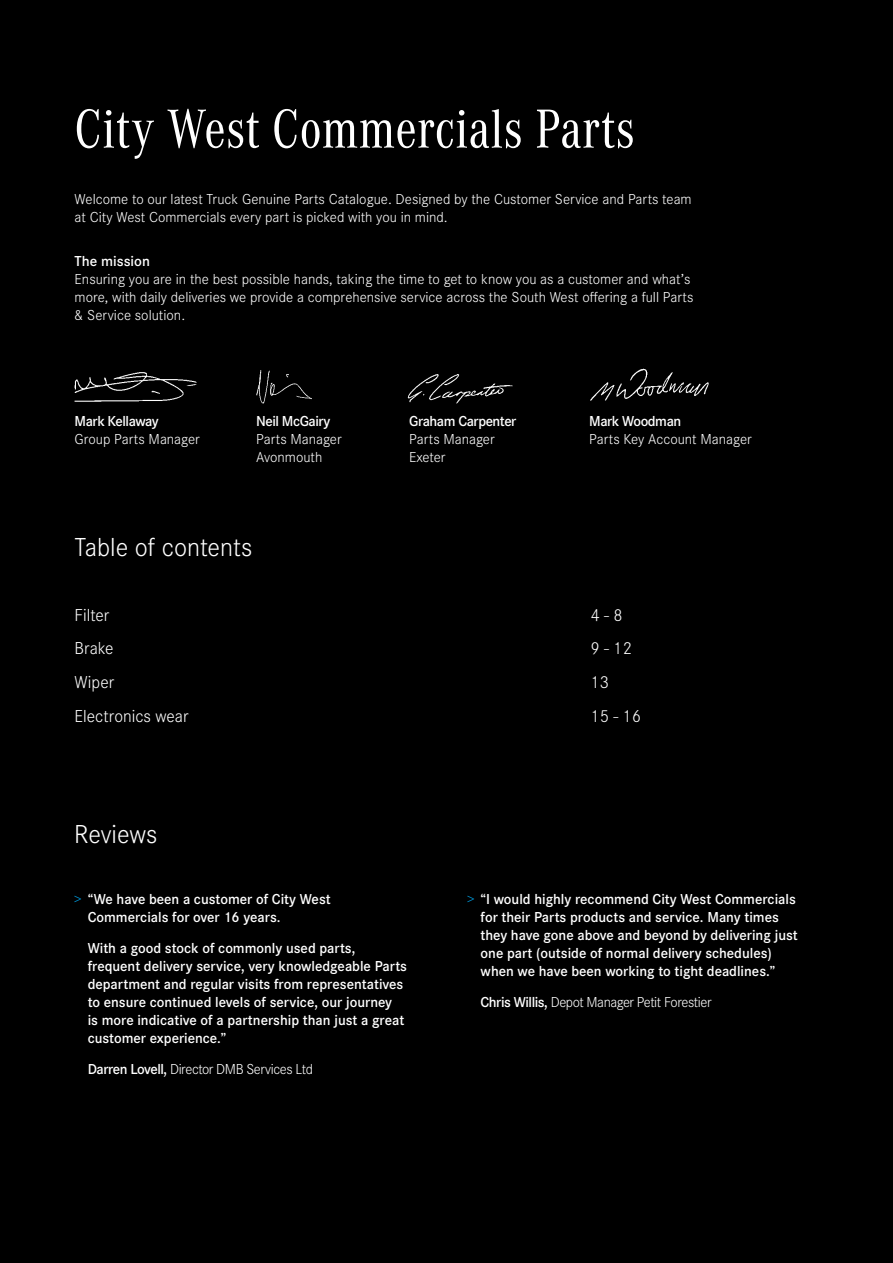
<style>
.page{position:relative;width:893px;height:1263px;background:#000}
.page>*{position:absolute;margin:0;border:0;box-sizing:border-box;transform-origin:0 0}
.t1{font:57px "Corporate A Con";color:#fff}
.t2{font:300 27px "Corporate S";color:#fff}
.t3{font:300 18px "Corporate S";color:#fff}
.t4{font:600 15px/18px "Corporate S";color:#fff}
.t5{font:300 15px/18px "Corporate S";color:#fff}
.t6{font:300 15px "Corporate S";letter-spacing:-.03em;color:#fff}
.t7{font:600 15px "Corporate S";letter-spacing:-.03em;color:#fff}
.s1{font-weight:300;color:#009fe3}
.s2{font-weight:600}
</style>
<div class="page">
<img style="left:74px;top:372px;width:123px;height:30px">
<img style="left:256px;top:370px;width:56px;height:34px">
<img style="left:407px;top:374px;width:106px;height:30px">
<img style="left:590px;top:368px;width:119px;height:33px">
<h1 class="t1" style="left:74px;top:98px;width:563px">City West Commercials Parts</h1>
<p class="t5" style="left:75px;top:190px;width:619px">Welcome to our latest Truck Genuine Parts Catalogue. Designed by the Customer Service and Parts team at City West Commercials every part is picked with you in mind.</p>
<p class="t4" style="left:75px;top:251px;width:77px">The mission</p>
<p class="t5" style="left:75px;top:270px;width:620px">Ensuring you are in the best possible hands, taking the time to get to know you as a customer and what’s more, with daily deliveries we provide a comprehensive service across the South West offering a full Parts &amp; Service solution.</p>
<p class="t7" style="left:75px;top:411px;width:85px">Mark Kellaway</p>
<p class="t7" style="left:256px;top:411px;width:76px">Neil McGairy</p>
<p class="t7" style="left:409px;top:411px;width:109px">Graham Carpenter</p>
<p class="t7" style="left:589px;top:411px;width:94px">Mark Woodman</p>
<p class="t5" style="left:75px;top:430px;width:127px">Group Parts Manager</p>
<p class="t5" style="left:256px;top:430px;width:87px">Parts Manager</p>
<p class="t5" style="left:409px;top:430px;width:87px">Parts Manager</p>
<p class="t5" style="left:589px;top:430px;width:164px">Parts Key Account Manager</p>
<p class="t5" style="left:256px;top:448px;width:68px">Avonmouth</p>
<p class="t5" style="left:409px;top:448px;width:38px">Exeter</p>
<h2 class="t2" style="left:75px;top:532px;width:179px">Table of contents</h2>
<p class="t3" style="left:75px;top:604px;width:36px">Filter</p>
<p class="t3" style="left:591px;top:604px;width:34px">4 - 8</p>
<p class="t3" style="left:75px;top:638px;width:41px">Brake</p>
<p class="t3" style="left:591px;top:638px;width:43px">9 - 12</p>
<p class="t3" style="left:75px;top:672px;width:41px">Wiper</p>
<p class="t3" style="left:591px;top:672px;width:20px">13</p>
<p class="t3" style="left:75px;top:706px;width:115px">Electronics wear</p>
<p class="t3" style="left:591px;top:706px;width:52px">15 - 16</p>
<h2 class="t2" style="left:74px;top:819px;width:85px">Reviews</h2>
<p class="t4" style="left:88px;top:889px;width:245px;text-indent:-13px"><span class="s1">&gt;</span> “We have been a customer of City West<br>Commercials for over 16 years.</p>
<p class="t4" style="left:88px;top:938px;width:321px">With a good stock of commonly used parts, frequent delivery service, very knowledgeable Parts department and regular visits from representatives to ensure continued levels of service, our journey<br>is more indicative of a partnership than just a great customer experience.”</p>
<p class="t6" style="left:88px;top:1060px;width:227px"><span class="s2">Darren Lovell,</span> Director DMB Services Ltd</p>
<p class="t4" style="left:481px;top:889px;width:319px;text-indent:-13px"><span class="s1">&gt;</span> “I would highly recommend City West Commercials for their Parts products and service. Many times they have gone above and beyond by delivering just one part (outside of normal delivery schedules) when we have been working to tight deadlines.”</p>
<p class="t6" style="left:481px;top:993px;width:232px"><span class="s2">Chris Willis,</span> Depot Manager Petit Forestier</p>
</div>
